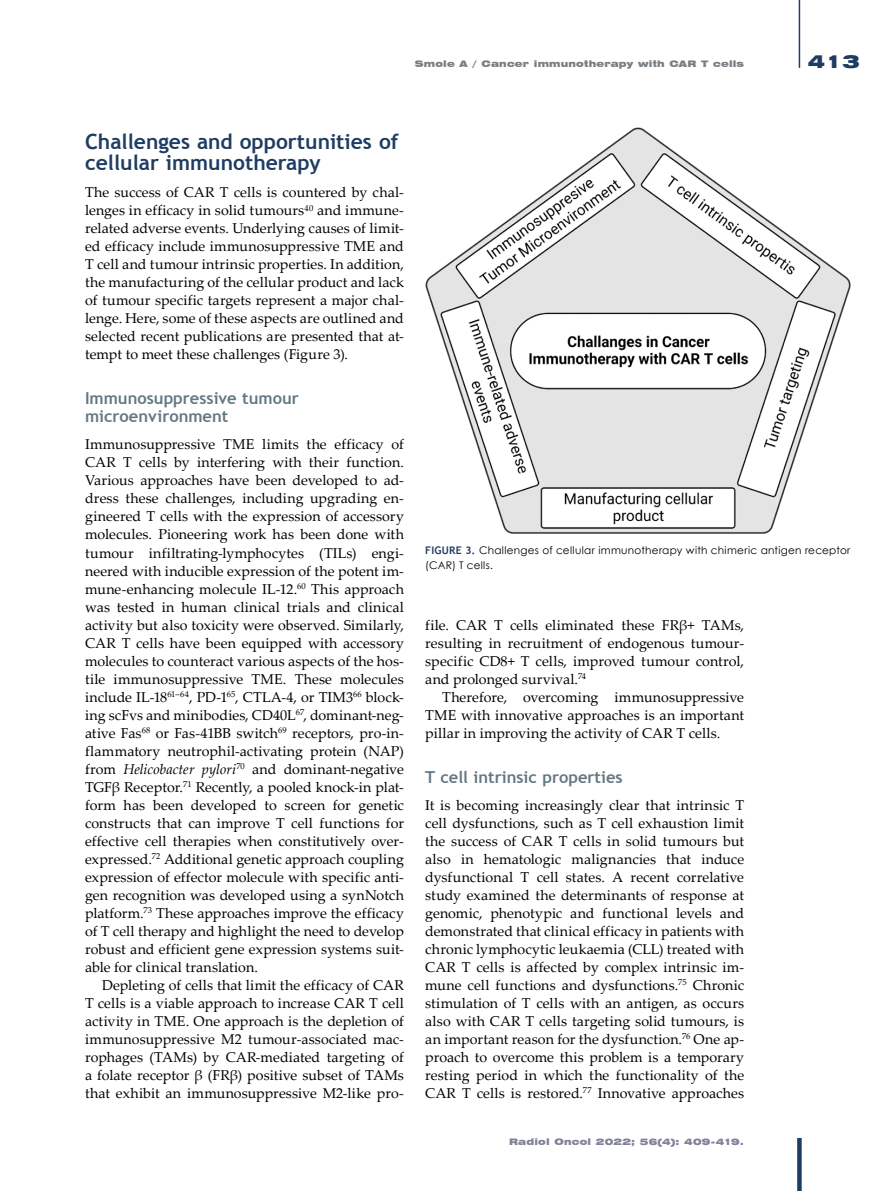
<style>
.page{position:relative;width:893px;height:1191px;background:#fff}
.page>*{position:absolute;margin:0;border:0;box-sizing:border-box;transform-origin:0 0}
.Section_DVE_VRSTICI{font:700 21px/21px "Trebuchet MS";color:#1f3d62}
.t1{font:900 expanded 18px "Swiss 721 BT";color:#1f3d62}
.Subsection{font:700 16.5px/18px "Trebuchet MS";color:#647883}
.Normal_-_First_parag{font:14.25px/18px "Palatino Linotype";letter-spacing:.005em;color:#000;text-align:justify}
.Fotka___tabela{font:10.5px/15px "Century Gothic";letter-spacing:.025em;color:#000}
.t2{font:900 expanded 9px "Swiss 721 BT";letter-spacing:.02em;color:#787f84}
.t3{font:900 expanded 9px "Swiss 721 BT";letter-spacing:.02em;color:#81839b}
.s1{font-style:italic}
.s2{font-family:"Trebuchet MS";font-weight:700;color:#1f3d62}
</style>
<div class="page">
<div style="left:797px;top:1138px;width:5px;height:53px;background:#1f3d62"></div>
<hr style="left:799px;top:0;width:1px;height:68px;background:#1f3d62">
<img style="left:425px;top:128px;width:425px;height:405px">
<p class="t2" style="left:415px;top:58px;width:331px">Smole A / Cancer immunotherapy with CAR T cells</p>
<p class="t1" style="left:808px;top:50px;width:53px">413</p>
<p class="Section_DVE_VRSTICI" style="left:85px;top:131px;width:315px">Challenges and opportunities of cellular immunotherapy</p>
<p class="Normal_-_First_parag" style="left:85px;top:183px;width:320px">The success of CAR T cells is countered by chal&shy;lenges in efficacy in solid tumours<sup>40</sup> and immune&shy;related adverse events. Underlying causes of limit&shy;ed efficacy include immunosuppressive TME and T cell and tumour intrinsic properties. In addition, the manufacturing of the cellular product and lack of tumour specific targets represent a major chal&shy;lenge. Here, some of these aspects are outlined and selected recent publications are presented that at&shy;tempt to meet these challenges (Figure 3).</p>
<p class="Subsection" style="left:85px;top:389px;width:215px">Immunosuppressive tumour microenvironment</p>
<p class="Normal_-_First_parag" style="left:85px;top:435px;width:320px">Immunosuppressive TME limits the efficacy of CAR T cells by interfering with their function.<br>Various approaches have been developed to ad&shy;dress these challenges, including upgrading en&shy;gineered T cells with the expression of accessory molecules. Pioneering work has been done with tumour infiltrating-lymphocytes (TILs) engi&shy;neered with inducible expression of the potent im&shy;mune-enhancing molecule IL-12.<sup>60</sup> This approach was tested in human clinical trials and clinical activity but also toxicity were observed. Similarly, CAR T cells have been equipped with accessory molecules to counteract various aspects of the hos&shy;tile immunosuppressive TME. These molecules include IL-18<sup>61–64</sup>, PD-1<sup>65</sup>, CTLA-4, or TIM3<sup>66</sup> block&shy;ing scFvs and minibodies, CD40L<sup>67</sup>, dominant-neg&shy;ative Fas<sup>68</sup> or Fas-41BB switch<sup>69</sup> receptors, pro-in&shy;flammatory neutrophil-activating protein (NAP) from <span class="s1">Helicobacter pylori</span><sup>70</sup> and dominant-negative TGFβ Receptor.<sup>71</sup> Recently, a pooled knock-in plat&shy;form has been developed to screen for genetic constructs that can improve T cell functions for effective cell therapies when constitutively over&shy;expressed.<sup>72</sup> Additional genetic approach coupling expression of effector molecule with specific anti&shy;gen recognition was developed using a synNotch platform.<sup>73</sup> These approaches improve the efficacy of T cell therapy and highlight the need to develop robust and efficient gene expression systems suit&shy;able for clinical translation.</p>
<p class="Normal_-_First_parag" style="left:85px;top:975px;width:320px;text-indent:17px">Depleting of cells that limit the efficacy of CAR T cells is a viable approach to increase CAR T cell activity in TME. One approach is the depletion of immunosuppressive M2 tumour-associated mac&shy;rophages (TAMs) by CAR-mediated targeting of a folate receptor β (FRβ) positive subset of TAMs that exhibit an immunosuppressive M2-like pro-</p>
<p class="Fotka___tabela" style="left:425px;top:542px;width:427px"><span class="s2">FIGURE 3.</span> Challenges of cellular immunotherapy with chimeric antigen receptor (CAR) T cells.</p>
<p class="Normal_-_First_parag" style="left:425px;top:615px;width:320px">file. CAR T cells eliminated these FRβ+ TAMs, resulting in recruitment of endogenous tumour&shy;specific CD8+ T cells, improved tumour control, and prolonged survival.<sup>74</sup></p>
<p class="Normal_-_First_parag" style="left:425px;top:687px;width:320px;text-indent:17px">Therefore, overcoming immunosuppressive TME with innovative approaches is an important pillar in improving the activity of CAR T cells.</p>
<p class="Subsection" style="left:425px;top:767px;width:199px">T cell intrinsic properties</p>
<p class="Normal_-_First_parag" style="left:425px;top:795px;width:320px">It is becoming increasingly clear that intrinsic T cell dysfunctions, such as T cell exhaustion limit the success of CAR T cells in solid tumours but also in hematologic malignancies that induce dysfunctional T cell states. A recent correlative study examined the determinants of response at genomic, phenotypic and functional levels and demonstrated that clinical efficacy in patients with chronic lymphocytic leukaemia (CLL) treated with CAR T cells is affected by complex intrinsic im&shy;mune cell functions and dysfunctions.<sup>75</sup> Chronic stimulation of T cells with an antigen, as occurs also with CAR T cells targeting solid tumours, is an important reason for the dysfunction.<sup>76</sup> One ap&shy;proach to overcome this problem is a temporary resting period in which the functionality of the CAR T cells is restored.<sup>77</sup> Innovative approaches</p>
<p class="t3" style="left:509px;top:1136px;width:237px">Radiol Oncol 2022; 56(4): 409-419.</p>
</div>
